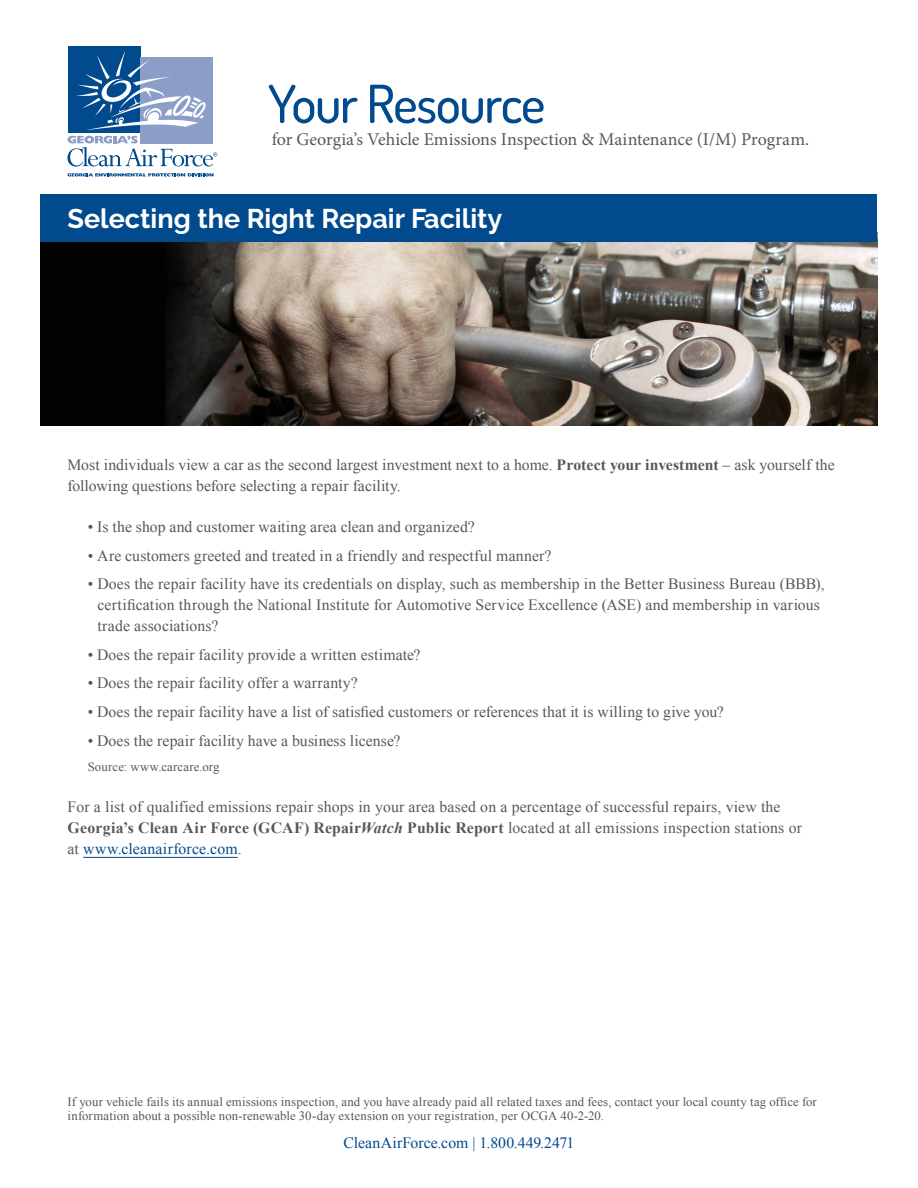
<style>
.page{position:relative;width:918px;height:1188px;background:#fff}
.page>*{position:absolute;margin:0;border:0;box-sizing:border-box;transform-origin:0 0}
.t1{font:500 52.5px "Dosis";letter-spacing:-.03em;color:#004a8d}
.t2{font:700 27px "Raleway";color:#fff}
.t3{font:18px "Minion Pro";color:#57585a}
.t4{font:15.75px/21px "Times New Roman";letter-spacing:.01em;color:#57585a}
.t5{font:15.75px "Times New Roman";color:#004a8d}
.t6{font:12.75px/13.5px "Times New Roman";letter-spacing:.01em;color:#57585a}
.s1{font-weight:700}
.s2{font-weight:700;font-style:italic}
.s3{color:#004a8d}
</style>
<div class="page">
<img style="left:40px;top:242px;width:838px;height:183px">
<div style="left:68px;top:46px;width:72px;height:87px;background:#004a8d"></div>
<div style="left:140px;top:57px;width:73px;height:86px;background:#8b9ec7"></div>
<svg style="left:68px;top:173px;width:146px;height:3px"></svg>
<svg style="left:68px;top:136px;width:149px;height:31px"></svg>
<svg style="left:77px;top:51px;width:129px;height:79px"></svg>
<div style="left:40px;top:194px;width:838px;height:48px;background:#004a8d"></div>
<hr style="left:83px;top:857px;width:155px;height:1px;background:#004a8d">
<p class="t1" style="left:268px;top:70px;width:279px">Your Resource</p>
<p class="t3" style="left:272px;top:127px;width:539px">for Georgia’s Vehicle Emissions Inspection &amp; Maintenance (I/M) Program.</p>
<p class="t2" style="left:68px;top:203px;width:436px">Selecting the Right Repair Facility</p>
<p class="t4" style="left:68px;top:454px;width:769px">Most individuals view a car as the second largest investment next to a home. <span class="s1">Protect your investment</span> – ask yourself the following questions before selecting a repair facility.</p>
<p class="t4" style="left:88px;top:516px;width:388px">• Is the shop and customer waiting area clean and organized?</p>
<p class="t4" style="left:88px;top:545px;width:465px">• Are customers greeted and treated in a friendly and respectful manner?</p>
<p class="t4" style="left:97px;top:573px;width:729px;text-indent:-10px">• Does the repair facility have its credentials on display, such as membership in the Better Business Bureau (BBB), certification through the National Institute for Automotive Service Excellence (ASE) and membership in various trade associations?</p>
<p class="t4" style="left:88px;top:644px;width:334px">• Does the repair facility provide a written estimate?</p>
<p class="t4" style="left:88px;top:672px;width:271px">• Does the repair facility offer a warranty?</p>
<p class="t4" style="left:88px;top:701px;width:638px">• Does the repair facility have a list of satisfied customers or references that it is willing to give you?</p>
<p class="t4" style="left:88px;top:730px;width:314px">• Does the repair facility have a business license?</p>
<p class="t6" style="left:88px;top:760px;width:133px">Source: www.carcare.org</p>
<p class="t4" style="left:68px;top:796px;width:736px">For a list of qualified emissions repair shops in your area based on a percentage of successful repairs, view the<br><span class="s1">Georgia’s Clean Air Force (GCAF) Repair</span><span class="s2">Watch</span> <span class="s1">Public Report</span> located at all emissions inspection stations or at <span class="s3">www.cleanairforce.com</span>.</p>
<p class="t6" style="left:68px;top:1095px;width:751px">If your vehicle fails its annual emissions inspection, and you have already paid all related taxes and fees, contact your local county tag office for information about a possible non-renewable 30-day extension on your registration, per OCGA 40-2-20.</p>
<p class="t5" style="left:343px;top:1132px;width:233px">CleanAirForce.com | 1.800.449.2471</p>
</div>
